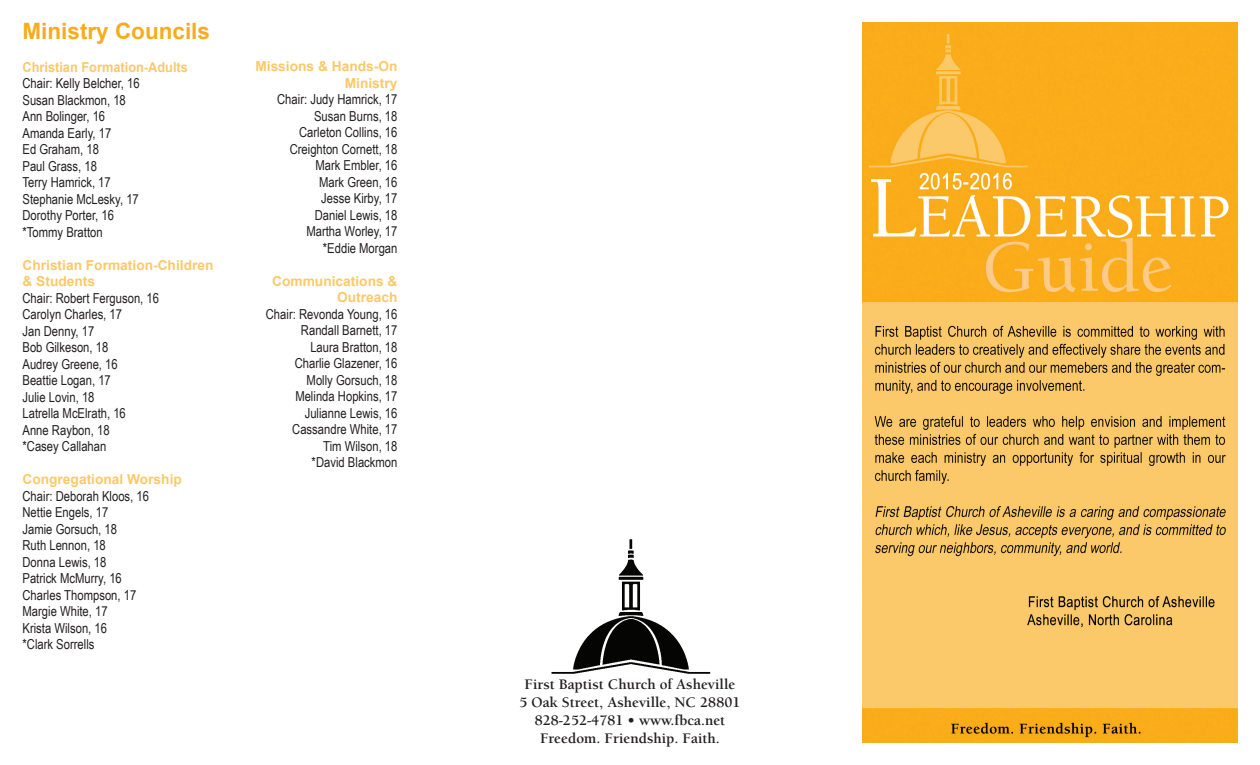
<style>
.page{position:relative;width:1260px;height:765px;background:#fff}
.page>*{position:absolute;margin:0;border:0;box-sizing:border-box;transform-origin:0 0}
.t1{font:700 22.5px "Arial";color:#f8ac1d}
.t2{font:700 15px "Berkeley Std";color:#231f20}
.t3{font:13.75px "Arial Narrow";color:#231f20}
.t4{font:700 13.75px/16.5px "Arial";color:#fbc96a}
.t5{font:700 13.75px "Arial";color:#fbc96a;scale:.93 1}
</style>
<div class="page">
<img style="left:551px;top:539px;width:160px;height:135px">
<img style="left:862px;top:22px;width:376px;height:720px">
<p class="t1" style="left:22px;top:16px;width:189px">Ministry Councils</p>
<p class="t5" style="left:22px;top:58px;width:179px">Christian Formation-Adults</p>
<p class="t3" style="left:22px;top:73px;width:119px">Chair: Kelly Belcher, 16</p>
<p class="t3" style="left:22px;top:90px;width:105px">Susan Blackmon, 18</p>
<p class="t3" style="left:22px;top:106px;width:84px">Ann Bolinger, 16</p>
<p class="t3" style="left:22px;top:123px;width:90px">Amanda Early, 17</p>
<p class="t3" style="left:22px;top:139px;width:78px">Ed Graham, 18</p>
<p class="t3" style="left:22px;top:156px;width:76px">Paul Grass, 18</p>
<p class="t3" style="left:22px;top:172px;width:90px">Terry Hamrick, 17</p>
<p class="t3" style="left:22px;top:189px;width:118px">Stephanie McLesky, 17</p>
<p class="t3" style="left:22px;top:205px;width:93px">Dorothy Porter, 16</p>
<p class="t3" style="left:22px;top:222px;width:82px">*Tommy Bratton</p>
<p class="t4" style="left:22px;top:257px;width:192px">Christian Formation-Children &amp; Students</p>
<p class="t3" style="left:22px;top:288px;width:138px">Chair: Robert Ferguson, 16</p>
<p class="t3" style="left:22px;top:304px;width:101px">Carolyn Charles, 17</p>
<p class="t3" style="left:22px;top:321px;width:73px">Jan Denny, 17</p>
<p class="t3" style="left:22px;top:337px;width:87px">Bob Gilkeson, 18</p>
<p class="t3" style="left:22px;top:354px;width:97px">Audrey Greene, 16</p>
<p class="t3" style="left:22px;top:370px;width:90px">Beattie Logan, 17</p>
<p class="t3" style="left:22px;top:387px;width:74px">Julie Lovin, 18</p>
<p class="t3" style="left:22px;top:403px;width:105px">Latrella McElrath, 16</p>
<p class="t3" style="left:22px;top:420px;width:89px">Anne Raybon, 18</p>
<p class="t3" style="left:22px;top:436px;width:85px">*Casey Callahan</p>
<p class="t4" style="left:22px;top:472px;width:161px">Congregational Worship</p>
<p class="t3" style="left:22px;top:486px;width:128px">Chair: Deborah Kloos, 16</p>
<p class="t3" style="left:22px;top:502px;width:87px">Nettie Engels, 17</p>
<p class="t3" style="left:22px;top:519px;width:96px">Jamie Gorsuch, 18</p>
<p class="t3" style="left:22px;top:535px;width:85px">Ruth Lennon, 18</p>
<p class="t3" style="left:22px;top:552px;width:85px">Donna Lewis, 18</p>
<p class="t3" style="left:22px;top:568px;width:101px">Patrick McMurry, 16</p>
<p class="t3" style="left:22px;top:585px;width:115px">Charles Thompson, 17</p>
<p class="t3" style="left:22px;top:601px;width:87px">Margie White, 17</p>
<p class="t3" style="left:22px;top:618px;width:86px">Krista Wilson, 16</p>
<p class="t3" style="left:22px;top:634px;width:74px">*Clark Sorrells</p>
<p class="t4" style="left:255px;top:58px;width:144px">Missions &amp; Hands-On</p>
<p class="t4" style="left:345px;top:75px;width:54px">Ministry</p>
<p class="t3" style="left:277px;top:89px;width:122px">Chair: Judy Hamrick, 17</p>
<p class="t3" style="left:314px;top:106px;width:85px">Susan Burns, 18</p>
<p class="t3" style="left:299px;top:122px;width:100px">Carleton Collins, 16</p>
<p class="t3" style="left:290px;top:139px;width:109px">Creighton Cornett, 18</p>
<p class="t3" style="left:315px;top:155px;width:84px">Mark Embler, 16</p>
<p class="t3" style="left:319px;top:172px;width:80px">Mark Green, 16</p>
<p class="t3" style="left:321px;top:188px;width:78px">Jesse Kirby, 17</p>
<p class="t3" style="left:315px;top:205px;width:84px">Daniel Lewis, 18</p>
<p class="t3" style="left:306px;top:221px;width:93px">Martha Worley, 17</p>
<p class="t3" style="left:323px;top:238px;width:76px">*Eddie Morgan</p>
<p class="t4" style="left:272px;top:273px;width:127px">Communications &amp;</p>
<p class="t4" style="left:337px;top:289px;width:62px">Outreach</p>
<p class="t3" style="left:266px;top:304px;width:133px">Chair: Revonda Young, 16</p>
<p class="t3" style="left:301px;top:320px;width:98px">Randall Barnett, 17</p>
<p class="t3" style="left:310px;top:337px;width:89px">Laura Bratton, 18</p>
<p class="t3" style="left:295px;top:353px;width:104px">Charlie Glazener, 16</p>
<p class="t3" style="left:307px;top:370px;width:92px">Molly Gorsuch, 18</p>
<p class="t3" style="left:295px;top:386px;width:104px">Melinda Hopkins, 17</p>
<p class="t3" style="left:305px;top:403px;width:94px">Julianne Lewis, 16</p>
<p class="t3" style="left:292px;top:419px;width:107px">Cassandre White, 17</p>
<p class="t3" style="left:323px;top:436px;width:76px">Tim Wilson, 18</p>
<p class="t3" style="left:312px;top:452px;width:87px">*David Blackmon</p>
<p class="t2" style="left:525px;top:676px;width:212px">First Baptist Church of Asheville</p>
<p class="t2" style="left:519px;top:694px;width:223px">5 Oak Street, Asheville, NC 28801</p>
<p class="t2" style="left:535px;top:712px;width:192px">828-252-4781 • www.fbca.net</p>
<p class="t2" style="left:540px;top:730px;width:181px">Freedom. Friendship. Faith.</p>
</div>
